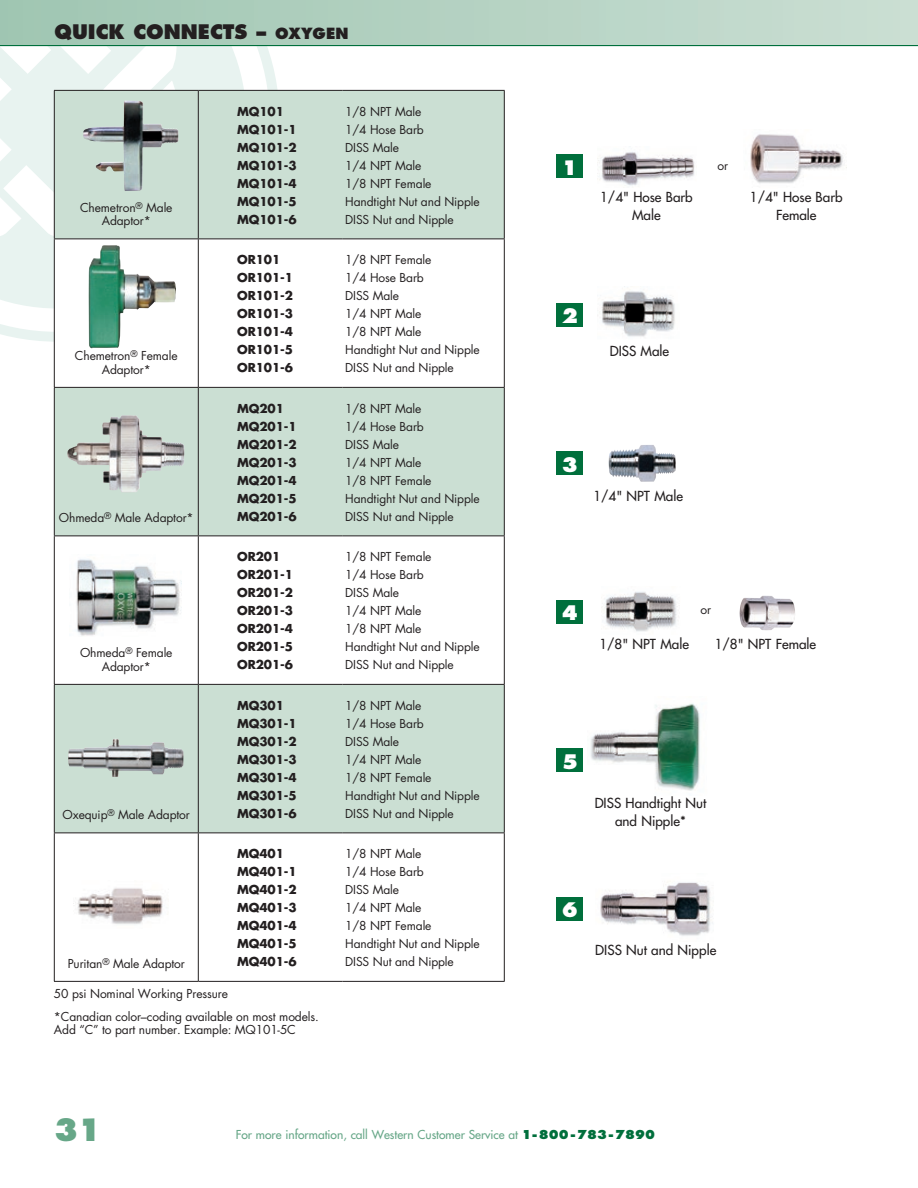
<style>
.page{position:relative;width:918px;height:1188px;background:#fff}
.page>*{position:absolute;margin:0;border:0;box-sizing:border-box;transform-origin:0 0}
.t1{font:800 30px "Futura Std";color:#67a788}
.t2{font:800 19.5px "Futura Std";color:#231f20}
.t3{font:800 19.5px "Futura Std";color:#fff}
.t4{font:500 13.5px/18px "Futura Std";color:#231f20;text-align:center}
.t5{font:12px/18px "Futura Std";letter-spacing:-.01em;color:#231f20}
.t6{font:700 12px/18px "Futura Std";letter-spacing:-.01em;color:#231f20}
.t7{font:500 12px "Futura Std";color:#67a788}
.s1{font-size:15px}
.s2{font-weight:800;color:#006f3c}
</style>
<div class="page">
<svg style="left:0;top:46px;width:280px;height:296px"></svg>
<div style="left:0;top:0;width:918px;height:45px;background:linear-gradient(to right,#9fc5b2,#caded3)"></div>
<hr style="left:0;top:45px;width:918px;height:1px;background:#006f3c">
<img style="left:598px;top:152px;width:97px;height:34px">
<img style="left:597px;top:291px;width:78px;height:46px">
<img style="left:608px;top:445px;width:68px;height:37px">
<img style="left:590px;top:703px;width:110px;height:88px">
<img style="left:600px;top:882px;width:113px;height:54px">
<div style="left:556px;top:154px;width:28px;height:24px;background:#006f3c"></div>
<div style="left:556px;top:303px;width:28px;height:24px;background:#006f3c"></div>
<div style="left:556px;top:452px;width:28px;height:24px;background:#006f3c"></div>
<div style="left:556px;top:600px;width:28px;height:24px;background:#006f3c"></div>
<div style="left:556px;top:748px;width:28px;height:24px;background:#006f3c"></div>
<div style="left:556px;top:897px;width:28px;height:24px;background:#006f3c"></div>
<img style="left:601px;top:592px;width:79px;height:40px">
<img style="left:739px;top:596px;width:56px;height:34px">
<img style="left:750px;top:134px;width:93px;height:50px">
<svg style="left:55px;top:91px;width:449px;height:741px;fill:#cbdfd3"></svg>
<svg style="left:55px;top:239px;width:449px;height:148px"></svg>
<hr style="left:198px;top:238px;width:144px;height:1px;background:#231f20">
<hr style="left:342px;top:238px;width:163px;height:1px;background:#231f20">
<hr style="left:198px;top:387px;width:144px;height:1px;background:#231f20">
<hr style="left:342px;top:387px;width:163px;height:1px;background:#231f20">
<hr style="left:198px;top:536px;width:144px;height:1px;background:#231f20">
<hr style="left:342px;top:536px;width:163px;height:1px;background:#231f20">
<hr style="left:198px;top:684px;width:144px;height:1px;background:#231f20">
<hr style="left:342px;top:684px;width:163px;height:1px;background:#231f20">
<hr style="left:198px;top:832px;width:144px;height:1px;background:#231f20">
<hr style="left:342px;top:832px;width:163px;height:1px;background:#231f20">
<hr style="left:198px;top:90px;width:144px;height:1px;background:#231f20">
<hr style="left:198px;top:91px;width:1px;height:147px;background:#231f20">
<hr style="left:342px;top:90px;width:163px;height:1px;background:#231f20">
<hr style="left:504px;top:91px;width:1px;height:147px;background:#231f20">
<hr style="left:198px;top:239px;width:1px;height:148px;background:#231f20">
<hr style="left:504px;top:239px;width:1px;height:148px;background:#231f20">
<hr style="left:198px;top:388px;width:1px;height:148px;background:#231f20">
<hr style="left:504px;top:388px;width:1px;height:148px;background:#231f20">
<hr style="left:198px;top:536px;width:1px;height:148px;background:#231f20">
<hr style="left:504px;top:536px;width:1px;height:148px;background:#231f20">
<hr style="left:198px;top:685px;width:1px;height:147px;background:#231f20">
<hr style="left:504px;top:685px;width:1px;height:147px;background:#231f20">
<hr style="left:198px;top:833px;width:1px;height:148px;background:#231f20">
<hr style="left:504px;top:833px;width:1px;height:148px;background:#231f20">
<hr style="left:198px;top:981px;width:144px;height:1px;background:#231f20">
<hr style="left:342px;top:981px;width:163px;height:1px;background:#231f20">
<hr style="left:54px;top:90px;width:144px;height:1px;background:#231f20">
<hr style="left:54px;top:91px;width:1px;height:147px;background:#231f20">
<hr style="left:54px;top:238px;width:144px;height:1px;background:#231f20">
<hr style="left:54px;top:239px;width:1px;height:148px;background:#231f20">
<hr style="left:54px;top:387px;width:144px;height:1px;background:#231f20">
<hr style="left:54px;top:388px;width:1px;height:148px;background:#231f20">
<hr style="left:54px;top:536px;width:144px;height:1px;background:#231f20">
<hr style="left:54px;top:536px;width:1px;height:148px;background:#231f20">
<hr style="left:54px;top:684px;width:144px;height:1px;background:#231f20">
<hr style="left:54px;top:685px;width:1px;height:147px;background:#231f20">
<hr style="left:54px;top:832px;width:144px;height:1px;background:#231f20">
<hr style="left:54px;top:833px;width:1px;height:148px;background:#231f20">
<hr style="left:54px;top:981px;width:144px;height:1px;background:#231f20">
<img style="left:83px;top:101px;width:95px;height:91px">
<img style="left:88px;top:245px;width:88px;height:104px">
<img style="left:70px;top:554px;width:112px;height:83px">
<img style="left:77px;top:888px;width:86px;height:37px">
<img style="left:68px;top:739px;width:116px;height:38px">
<img style="left:67px;top:415px;width:109px;height:78px">
<h2 class="t2" style="left:54px;top:19px;width:296px">QUICK CONNECTS – <span class="s1">OXYGEN</span></h2>
<p class="t5" style="left:80px;top:201px;width:94px;line-height:13.5px;text-align:center">Chemetron<sup>®</sup> Male<br>Adaptor*</p>
<p class="t5" style="left:75px;top:349px;width:104px;line-height:13.5px;text-align:center">Chemetron<sup>®</sup> Female<br>Adaptor*</p>
<p class="t5" style="left:59px;top:509px;width:136px">Ohmeda<sup>®</sup> Male Adaptor*</p>
<p class="t5" style="left:80px;top:646px;width:94px;line-height:13.5px;text-align:center">Ohmeda<sup>®</sup> Female<br>Adaptor*</p>
<p class="t5" style="left:63px;top:806px;width:129px">Oxequip<sup>®</sup> Male Adaptor</p>
<p class="t6" style="left:237px;top:102px;width:61px">MQ101<br>MQ101-1<br>MQ101-2<br>MQ101-3<br>MQ101-4<br>MQ101-5<br>MQ101-6</p>
<p class="t5" style="left:345px;top:102px;width:136px">1/8 NPT Male<br>1/4 Hose Barb<br>DISS Male<br>1/4 NPT Male<br>1/8 NPT Female<br>Handtight Nut and Nipple<br>DISS Nut and Nipple</p>
<p class="t6" style="left:237px;top:250px;width:57px">OR101<br>OR101-1<br>OR101-2<br>OR101-3<br>OR101-4<br>OR101-5<br>OR101-6</p>
<p class="t5" style="left:345px;top:251px;width:136px">1/8 NPT Female<br>1/4 Hose Barb<br>DISS Male<br>1/4 NPT Male<br>1/8 NPT Male<br>Handtight Nut and Nipple<br>DISS Nut and Nipple</p>
<p class="t6" style="left:237px;top:399px;width:61px">MQ201<br>MQ201-1<br>MQ201-2<br>MQ201-3<br>MQ201-4<br>MQ201-5<br>MQ201-6</p>
<p class="t5" style="left:345px;top:399px;width:136px">1/8 NPT Male<br>1/4 Hose Barb<br>DISS Male<br>1/4 NPT Male<br>1/8 NPT Female<br>Handtight Nut and Nipple<br>DISS Nut and Nipple</p>
<p class="t6" style="left:237px;top:547px;width:57px">OR201<br>OR201-1<br>OR201-2<br>OR201-3<br>OR201-4<br>OR201-5<br>OR201-6</p>
<p class="t5" style="left:345px;top:548px;width:136px">1/8 NPT Female<br>1/4 Hose Barb<br>DISS Male<br>1/4 NPT Male<br>1/8 NPT Male<br>Handtight Nut and Nipple<br>DISS Nut and Nipple</p>
<p class="t6" style="left:237px;top:696px;width:61px">MQ301<br>MQ301-1<br>MQ301-2<br>MQ301-3<br>MQ301-4<br>MQ301-5<br>MQ301-6</p>
<p class="t5" style="left:345px;top:696px;width:136px">1/8 NPT Male<br>1/4 Hose Barb<br>DISS Male<br>1/4 NPT Male<br>1/8 NPT Female<br>Handtight Nut and Nipple<br>DISS Nut and Nipple</p>
<p class="t6" style="left:237px;top:844px;width:61px">MQ401<br>MQ401-1<br>MQ401-2<br>MQ401-3<br>MQ401-4<br>MQ401-5<br>MQ401-6</p>
<p class="t5" style="left:345px;top:845px;width:136px">1/8 NPT Male<br>1/4 Hose Barb<br>DISS Male<br>1/4 NPT Male<br>1/8 NPT Female<br>Handtight Nut and Nipple<br>DISS Nut and Nipple</p>
<p class="t5" style="left:54px;top:983px;width:266px;line-height:22.5px">50 psi Nominal Working Pressure<br>*Canadian color–coding available on most models.</p>
<p class="t5" style="left:54px;top:1021px;width:243px">Add “C” to part number. Example: MQ101-5C</p>
<p class="t5" style="left:68px;top:955px;width:119px">Puritan<sup>®</sup> Male Adaptor</p>
<h2 class="t3" style="left:562px;top:155px;width:18px">1</h2>
<p class="t4" style="left:600px;top:188px;width:94px">1/4" Hose Barb<br>Male</p>
<p class="t5" style="left:718px;top:157px;width:12px">or</p>
<p class="t4" style="left:750px;top:188px;width:94px">1/4" Hose Barb<br>Female</p>
<h2 class="t3" style="left:562px;top:303px;width:18px">2</h2>
<p class="t4" style="left:610px;top:342px;width:61px">DISS Male</p>
<h2 class="t3" style="left:562px;top:452px;width:18px">3</h2>
<p class="t4" style="left:593px;top:487px;width:91px">1/4" NPT Male</p>
<h2 class="t3" style="left:562px;top:600px;width:18px">4</h2>
<p class="t5" style="left:701px;top:600px;width:12px">or</p>
<p class="t4" style="left:599px;top:635px;width:91px">1/8" NPT Male</p>
<p class="t4" style="left:715px;top:635px;width:103px">1/8" NPT Female</p>
<h2 class="t3" style="left:562px;top:749px;width:18px">5</h2>
<p class="t4" style="left:595px;top:794px;width:113px">DISS Handtight Nut and Nipple*</p>
<h2 class="t3" style="left:562px;top:897px;width:18px">6</h2>
<p class="t4" style="left:595px;top:941px;width:122px">DISS Nut and Nipple</p>
<h1 class="t1" style="left:54px;top:1110px;width:50px">31</h1>
<p class="t7" style="left:236px;top:1127px;width:421px">For more information, call Western Customer Service at <span class="s2">1-800-783-7890</span></p>
</div>
